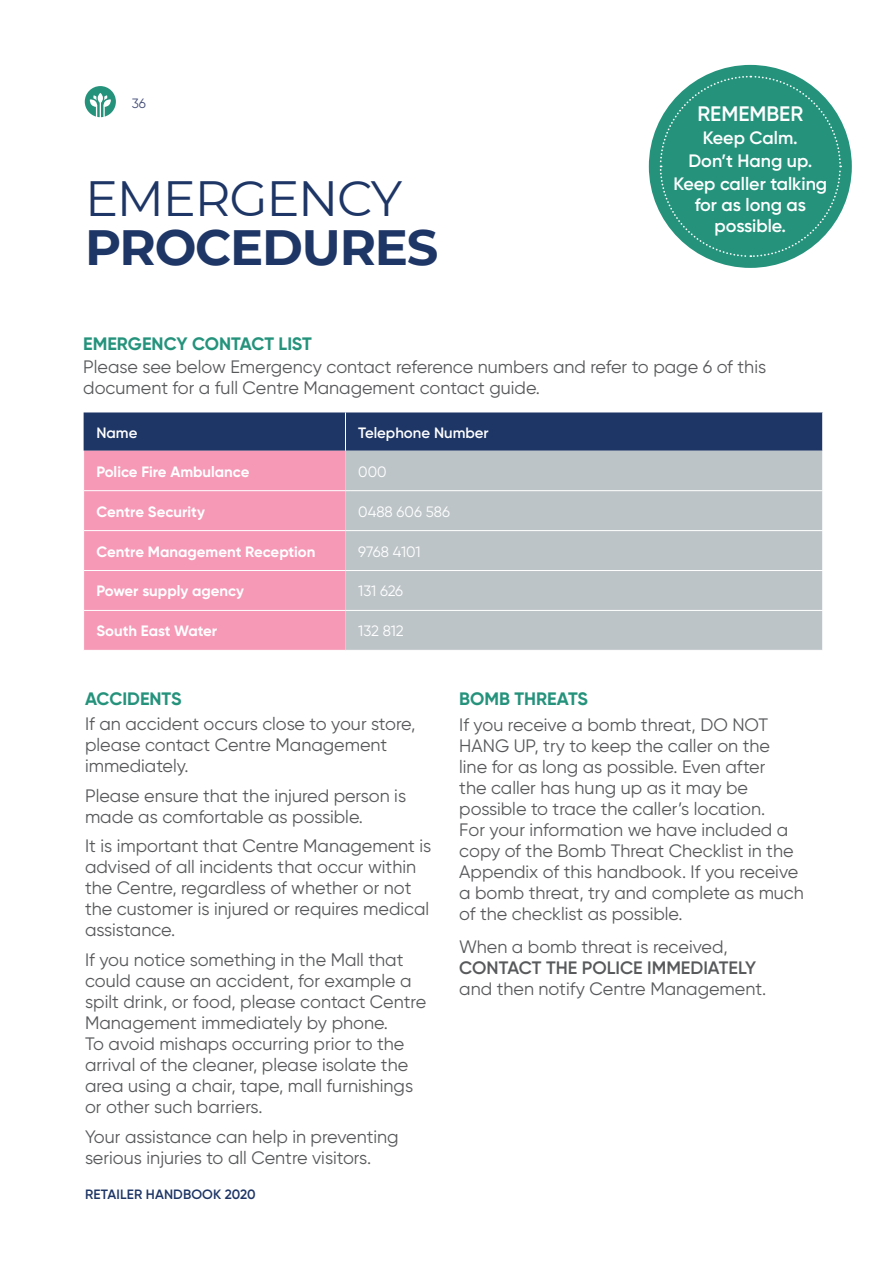
<style>
.page{position:relative;width:893px;height:1263px;background:#fff}
.page>*{position:absolute;margin:0;border:0;box-sizing:border-box;transform-origin:0 0}
.t1{font:700 49.5px "Montserrat";letter-spacing:-.025em;color:#1e3666}
.t2{font:49.5px "Montserrat";letter-spacing:-.025em;color:#1e3666}
.t3{font:600 21px "Gilroy";color:#fff}
.t4{font:18px/21px "Gilroy";color:#58595b}
.t5{font:600 18px/23.1px "Gilroy";color:#fff;text-align:center}
.t6{font:700 18px "Gilroy";color:#25937c}
.t7{font:600 18px "Gilroy";color:#58595b}
.t8{font:700 15px "Gilroy";color:#fff}
.t9{font:15px "Gilroy";color:#fff}
.t10{font:600 15px "Gilroy";color:#fff}
.t11{font:600 13.5px "Gilroy";letter-spacing:.01em;color:#1e3666}
.t12{font:13.5px "Gilroy";color:#46507a}
</style>
<div class="page">
<div style="left:84px;top:412px;width:738px;height:39px;background:#1e3666"></div>
<div style="left:84px;top:451px;width:261px;height:199px;background:#f599b7"></div>
<div style="left:345px;top:451px;width:477px;height:199px;background:#bdc4c7"></div>
<hr style="left:345px;top:412px;width:1px;height:39px;background:#fff">
<hr style="left:83px;top:490px;width:262px;height:1px;background:#fff">
<hr style="left:345px;top:490px;width:478px;height:1px;background:#fff">
<hr style="left:83px;top:530px;width:262px;height:1px;background:#fff">
<hr style="left:345px;top:530px;width:478px;height:1px;background:#fff">
<hr style="left:83px;top:570px;width:262px;height:1px;background:#fff">
<hr style="left:345px;top:570px;width:478px;height:1px;background:#fff">
<hr style="left:83px;top:610px;width:262px;height:1px;background:#fff">
<hr style="left:345px;top:610px;width:478px;height:1px;background:#fff">
<div style="left:649px;top:65px;width:203px;height:203px;background:#25937c;border-radius:50%"></div>
<svg style="left:659px;top:75px;width:183px;height:183px"></svg>
<svg style="left:85px;top:86px;width:31px;height:31px"></svg>
<p class="t12" style="left:132px;top:95px;width:16px">36</p>
<h1 class="t2" style="left:85px;top:164px;width:319px">EMERGENCY</h1>
<h1 class="t1" style="left:85px;top:212px;width:355px">PROCEDURES</h1>
<p class="t3" style="left:697px;top:101px;width:107px">REMEMBER</p>
<p class="t5" style="left:673px;top:126px;width:155px">Keep Calm.<br>Don’t Hang up.<br>Keep caller talking</p>
<p class="t5" style="left:695px;top:194px;width:113px;line-height:21px">for as long as possible.</p>
<p class="t6" style="left:83px;top:333px;width:230px">EMERGENCY CONTACT LIST</p>
<p class="t4" style="left:83px;top:356px;width:684px">Please see below Emergency contact reference numbers and refer to page 6 of this document for a full Centre Management contact guide.</p>
<p class="t10" style="left:96px;top:423px;width:43px">Name</p>
<p class="t10" style="left:358px;top:423px;width:132px">Telephone Number</p>
<p class="t8" style="left:96px;top:462px;width:155px">Police Fire Ambulance</p>
<p class="t9" style="left:358px;top:462px;width:30px">000</p>
<p class="t8" style="left:96px;top:502px;width:110px">Centre Security</p>
<p class="t9" style="left:358px;top:502px;width:93px">0488 606 586</p>
<p class="t8" style="left:96px;top:542px;width:221px">Centre Management Reception</p>
<p class="t9" style="left:358px;top:542px;width:64px">9768 4101</p>
<p class="t8" style="left:96px;top:582px;width:149px">Power supply agency</p>
<p class="t9" style="left:358px;top:582px;width:46px">131 626</p>
<p class="t8" style="left:96px;top:622px;width:122px">South East Water</p>
<p class="t9" style="left:358px;top:622px;width:47px">132 812</p>
<p class="t6" style="left:85px;top:688px;width:98px">ACCIDENTS</p>
<p class="t4" style="left:85px;top:713px;width:332px">If an accident occurs close to your store, please contact Centre Management immediately.</p>
<p class="t4" style="left:85px;top:785px;width:323px">Please ensure that the injured person is made as comfortable as possible.</p>
<p class="t4" style="left:85px;top:835px;width:348px">It is important that Centre Management is advised of all incidents that occur within the Centre, regardless of whether or not the customer is injured or requires medical assistance.</p>
<p class="t4" style="left:85px;top:949px;width:343px">If you notice something in the Mall that could cause an accident, for example a spilt drink, or food, please contact Centre Management immediately by phone.<br>To avoid mishaps occurring prior to the arrival of the cleaner, please isolate the area using a chair, tape, mall furnishings or other such barriers.</p>
<p class="t4" style="left:85px;top:1125px;width:315px">Your assistance can help in preventing serious injuries to all Centre visitors.</p>
<p class="t11" style="left:85px;top:1186px;width:172px">RETAILER HANDBOOK 2020</p>
<p class="t6" style="left:459px;top:688px;width:130px">BOMB THREATS</p>
<p class="t4" style="left:459px;top:713px;width:346px">If you receive a bomb threat, DO NOT HANG UP, try to keep the caller on the<br>line for as long as possible. Even after<br>the caller has hung up as it may be possible to trace the caller’s location.<br>For your information we have included a copy of the Bomb Threat Checklist in the Appendix of this handbook. If you receive a bomb threat, try and complete as much of the checklist as possible.</p>
<p class="t4" style="left:459px;top:936px;width:270px">When a bomb threat is received,</p>
<p class="t7" style="left:459px;top:957px;width:298px">CONTACT THE POLICE IMMEDIATELY</p>
<p class="t4" style="left:459px;top:978px;width:309px">and then notify Centre Management.</p>
</div>
